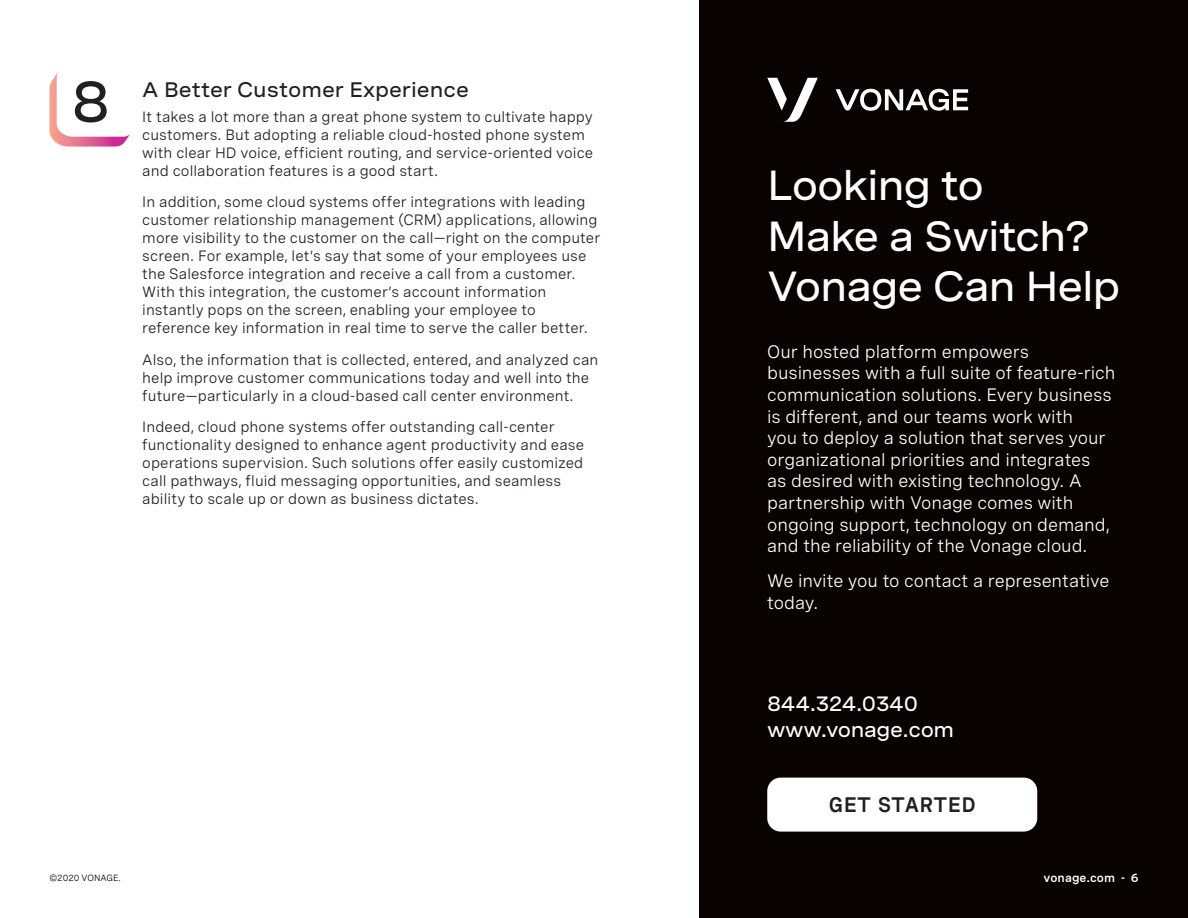
<style>
.page{position:relative;width:1188px;height:918px;background:#fff}
.page>*{position:absolute;margin:0;border:0;box-sizing:border-box;transform-origin:0 0}
.t1{font:500 expanded 58.5px "Spezia";color:#231f20}
.t2{font:500 expanded 42px/50.4px "Spezia";letter-spacing:-.03em;color:#fff}
.t3{font:500 expanded 21px/25.2px "Spezia";letter-spacing:-.02em;color:#fff}
.t4{font:500 expanded 21px "Spezia";color:#231f20}
.t5{font:600 21px "Spezia Semi Mono";letter-spacing:.025em;color:#231f20}
.t6{font:18px/21.6px "Spezia";letter-spacing:-.005em;color:#fff}
.t7{font:15px/18px "Spezia";letter-spacing:.005em;color:#231f20}
.t8{font:600 12px "Spezia";color:#fff}
.t9{font:9px "Spezia";color:#080302}
</style>
<div class="page">
<svg style="left:49px;top:72px;width:81px;height:75px"></svg>
<div style="left:699px;top:0;width:489px;height:918px;background:#080302"></div>
<div style="left:767px;top:778px;width:270px;height:54px;background:#fff;border-radius:14px"></div>
<svg style="left:767px;top:78px;width:51px;height:44px"></svg>
<svg style="left:836px;top:89px;width:132px;height:22px"></svg>
<h1 class="t1" style="left:71px;top:57px;width:41px">8</h1>
<h3 class="t4" style="left:142px;top:74px;width:328px">A Better Customer Experience</h3>
<p class="t7" style="left:142px;top:107px;width:452px">It takes a lot more than a great phone system to cultivate happy customers. But adopting a reliable cloud-hosted phone system with clear HD voice, efficient routing, and service-oriented voice and collaboration features is a good start.</p>
<p class="t7" style="left:142px;top:192px;width:460px">In addition, some cloud systems offer integrations with leading customer relationship management (CRM) applications, allowing more visibility to the customer on the call—right on the computer screen. For example, let’s say that some of your employees use the Salesforce integration and receive a call from a customer.<br>With this integration, the customer’s account information instantly pops on the screen, enabling your employee to reference key information in real time to serve the caller better.</p>
<p class="t7" style="left:142px;top:350px;width:458px">Also, the information that is collected, entered, and analyzed can help improve customer communications today and well into the future—particularly in a cloud-based call center environment.</p>
<p class="t7" style="left:142px;top:417px;width:443px">Indeed, cloud phone systems offer outstanding call-center functionality designed to enhance agent productivity and ease operations supervision. Such solutions offer easily customized call pathways, fluid messaging opportunities, and seamless ability to scale up or down as business dictates.</p>
<h2 class="t2" style="left:767px;top:157px;width:355px">Looking to<br>Make a Switch?<br>Vonage Can Help</h2>
<p class="t6" style="left:767px;top:339px;width:350px">Our hosted platform empowers businesses with a full suite of feature-rich communication solutions. Every business is different, and our teams work with<br>you to deploy a solution that serves your organizational priorities and integrates<br>as desired with existing technology. A partnership with Vonage comes with ongoing support, technology on demand, and the reliability of the Vonage cloud.</p>
<p class="t6" style="left:767px;top:569px;width:344px">We invite you to contact a representative today.</p>
<h3 class="t3" style="left:767px;top:690px;width:189px">844.324.0340 www.vonage.com</h3>
<h3 class="t5" style="left:829px;top:788px;width:148px">GET STARTED</h3>
<p class="t9" style="left:49px;top:871px;width:73px">©2020 VONAGE.</p>
<p class="t8" style="left:1044px;top:868px;width:96px">vonage.com - 6</p>
</div>
